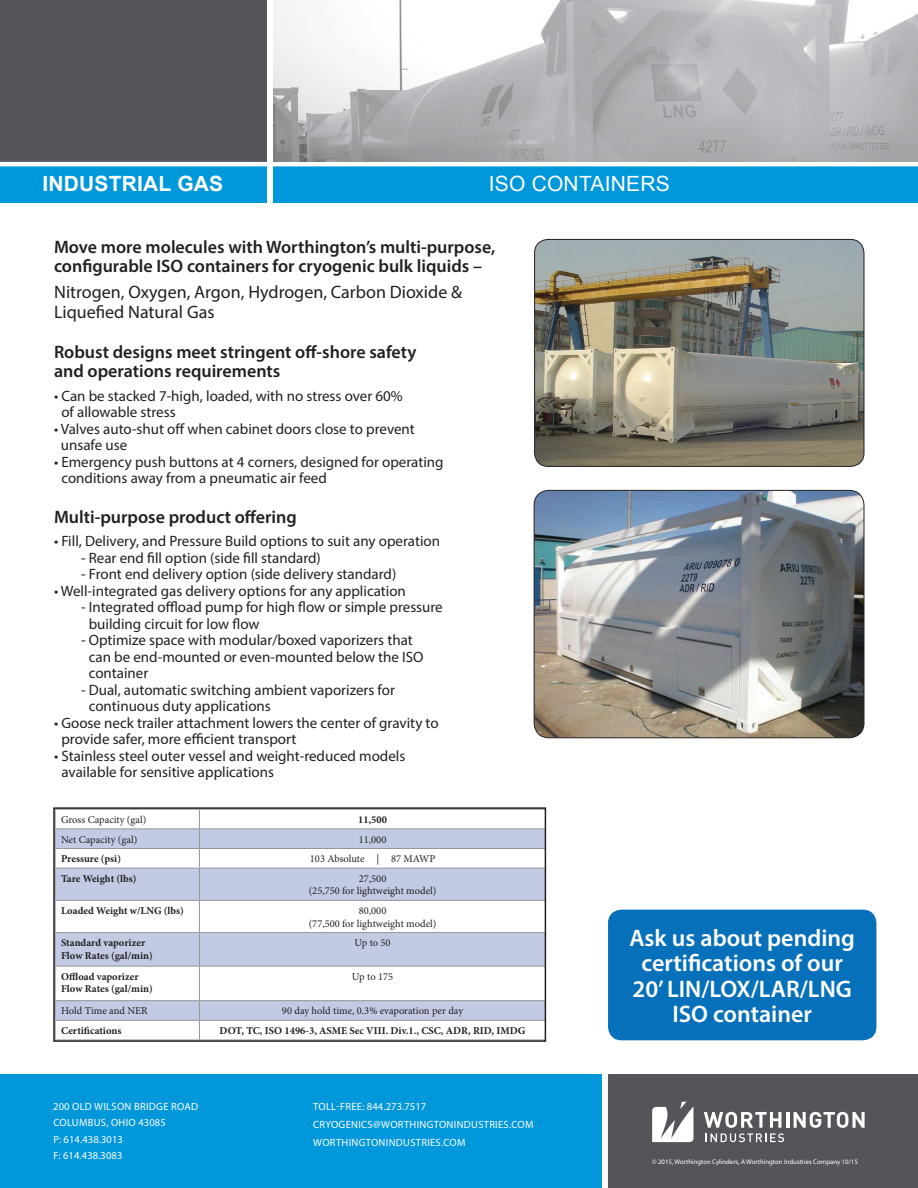
<style>
.page{position:relative;width:918px;height:1188px;background:#fff}
.page>*{position:absolute;margin:0;border:0;box-sizing:border-box;transform-origin:0 0}
.t1{font:600 24px/25.5px "Myriad Pro";color:#fff;text-align:center}
.t2{font:700 21px "Arial";letter-spacing:.01em;color:#fff}
.t3{font:21px "Arial";letter-spacing:.01em;color:#fff}
.t4{font:600 18px/19.5px "Myriad Pro";color:#231f20}
.t5{font:18px/19.5px "Myriad Pro";color:#231f20}
.t6{font:15px/16.5px "Myriad Pro";color:#231f20}
.t7{font:700 10.5px/12.6px "Minion Pro";color:#231f20}
.t8{font:10.5px/12.6px "Minion Pro";color:#231f20;text-align:center}
.t9{font:10.5px/18px "Myriad Pro";letter-spacing:.03em;color:#fff}
.t10{font:10.5px/16.5px "Myriad Pro";letter-spacing:.01em;color:#fff}
.t11{font:6.75px "Myriad Pro";color:#fff}
</style>
<div class="page">
<div style="left:608px;top:1074px;width:310px;height:114px;background:#54555a"></div>
<div style="left:0;top:1074px;width:602px;height:114px;background:#0097db"></div>
<div style="left:0;top:0;width:269px;height:172px;background:#54555a"></div>
<div style="left:0;top:163px;width:272px;height:40px;background:#0097db"></div>
<div style="left:273px;top:163px;width:645px;height:40px;background:#0097db"></div>
<hr style="left:0;top:162px;width:918px;height:4px;background:#fff">
<div style="left:267px;top:0;width:6px;height:218px;background:#fff"></div>
<img style="left:273px;top:0;width:645px;height:162px">
<hr style="left:786px;top:1112px;width:3px;height:16px;background:#fff">
<svg style="left:794px;top:1112px;width:71px;height:16px"></svg>
<svg style="left:704px;top:1112px;width:80px;height:30px"></svg>
<svg style="left:652px;top:1102px;width:41px;height:40px"></svg>
<img style="left:535px;top:239px;width:329px;height:227px">
<div style="left:534px;top:239px;width:330px;height:228px;border:1px solid #231f20;border-radius:14px"></div>
<img style="left:534px;top:490px;width:330px;height:248px">
<div style="left:534px;top:490px;width:330px;height:248px;border:1px solid #231f20;border-radius:15px"></div>
<svg style="left:56px;top:829px;width:487px;height:191px;fill:#c3cbe4"></svg>
<hr style="left:55px;top:828px;width:144px;height:1px;background:#939598">
<hr style="left:199px;top:828px;width:346px;height:1px;background:#939598">
<hr style="left:55px;top:848px;width:144px;height:1px;background:#939598">
<hr style="left:199px;top:848px;width:346px;height:1px;background:#939598">
<svg style="left:199px;top:810px;width:1px;height:58px"></svg>
<hr style="left:56px;top:868px;width:143px;height:1px;background:#939598">
<hr style="left:199px;top:868px;width:346px;height:1px;background:#939598">
<hr style="left:199px;top:869px;width:1px;height:31px;background:#939598">
<hr style="left:56px;top:900px;width:143px;height:1px;background:#939598">
<hr style="left:199px;top:900px;width:346px;height:1px;background:#939598">
<hr style="left:199px;top:901px;width:1px;height:31px;background:#939598">
<hr style="left:56px;top:932px;width:143px;height:1px;background:#939598">
<hr style="left:199px;top:932px;width:346px;height:1px;background:#939598">
<hr style="left:199px;top:933px;width:1px;height:33px;background:#939598">
<hr style="left:56px;top:966px;width:143px;height:1px;background:#939598">
<hr style="left:199px;top:966px;width:346px;height:1px;background:#939598">
<hr style="left:199px;top:966px;width:1px;height:34px;background:#939598">
<hr style="left:56px;top:1000px;width:143px;height:1px;background:#939598">
<hr style="left:199px;top:1000px;width:346px;height:1px;background:#939598">
<hr style="left:56px;top:1020px;width:143px;height:1px;background:#939598">
<hr style="left:199px;top:1020px;width:346px;height:1px;background:#939598">
<svg style="left:199px;top:1001px;width:1px;height:38px"></svg>
<div style="left:53px;top:807px;width:493px;height:235px;border:2px solid #231f20"></div>
<div style="left:608px;top:910px;width:268px;height:130px;background:#0770ba;border-radius:14px"></div>
<h2 class="t2" style="left:42px;top:170px;width:182px">INDUSTRIAL GAS</h2>
<h2 class="t3" style="left:489px;top:170px;width:182px">ISO CONTAINERS</h2>
<p class="t4" style="left:54px;top:237px;width:443px">Move more molecules with Worthington’s multi-purpose, configurable ISO containers for cryogenic bulk liquids –</p>
<p class="t5" style="left:54px;top:282px;width:410px">Nitrogen, Oxygen, Argon, Hydrogen, Carbon Dioxide &amp;<br>Liquefied Natural Gas</p>
<p class="t4" style="left:54px;top:341px;width:364px">Robust designs meet stringent off-shore safety and operations requirements</p>
<p class="t6" style="left:61px;top:387px;width:343px;text-indent:-7px">• Can be stacked 7-high, loaded, with no stress over 60% of allowable stress</p>
<p class="t6" style="left:61px;top:420px;width:355px;text-indent:-7px">• Valves auto-shut off when cabinet doors close to prevent unsafe use</p>
<p class="t6" style="left:61px;top:453px;width:384px;text-indent:-7px">• Emergency push buttons at 4 corners, designed for operating conditions away from a pneumatic air feed</p>
<p class="t4" style="left:54px;top:507px;width:244px">Multi-purpose product offering</p>
<p class="t6" style="left:54px;top:532px;width:388px">• Fill, Delivery, and Pressure Build options to suit any operation</p>
<p class="t6" style="left:81px;top:549px;width:241px">- Rear end fill option (side fill standard)</p>
<p class="t6" style="left:81px;top:565px;width:317px">- Front end delivery option (side delivery standard)</p>
<p class="t6" style="left:54px;top:582px;width:353px">• Well-integrated gas delivery options for any application</p>
<p class="t6" style="left:89px;top:598px;width:355px;text-indent:-8px">- Integrated offload pump for high flow or simple pressure building circuit for low flow</p>
<p class="t6" style="left:89px;top:631px;width:336px;text-indent:-8px">- Optimize space with modular/boxed vaporizers that can be end-mounted or even-mounted below the ISO container</p>
<p class="t6" style="left:89px;top:681px;width:308px;text-indent:-8px">- Dual, automatic switching ambient vaporizers for continuous duty applications</p>
<p class="t6" style="left:61px;top:714px;width:379px;text-indent:-7px">• Goose neck trailer attachment lowers the center of gravity to provide safer, more efficient transport</p>
<p class="t6" style="left:61px;top:747px;width:345px;text-indent:-7px">• Stainless steel outer vessel and weight-reduced models available for sensitive applications</p>
<p class="t8" style="left:61px;top:813px;width:87px">Gross Capacity (gal)</p>
<p class="t7" style="left:358px;top:813px;width:30px">11,500</p>
<p class="t8" style="left:61px;top:833px;width:78px">Net Capacity (gal)</p>
<p class="t8" style="left:359px;top:833px;width:29px">11,000</p>
<p class="t7" style="left:61px;top:852px;width:61px">Pressure (psi)</p>
<p class="t8" style="left:310px;top:853px;width:127px">103 Absolute | 87 MAWP</p>
<p class="t7" style="left:61px;top:872px;width:77px">Tare Weight (lbs)</p>
<p class="t8" style="left:309px;top:872px;width:129px">27,500<br>(25,750 for lightweight model)</p>
<p class="t7" style="left:61px;top:904px;width:124px">Loaded Weight w/LNG (lbs)</p>
<p class="t8" style="left:309px;top:904px;width:129px">80,000<br>(77,500 for lightweight model)</p>
<p class="t7" style="left:61px;top:936px;width:93px">Standard vaporizer<br>Flow Rates (gal/min)</p>
<p class="t8" style="left:355px;top:937px;width:38px">Up to 50</p>
<p class="t7" style="left:61px;top:970px;width:93px">Offload vaporizer<br>Flow Rates (gal/min)</p>
<p class="t8" style="left:352px;top:970px;width:43px">Up to 175</p>
<p class="t8" style="left:61px;top:1005px;width:88px">Hold Time and NER</p>
<p class="t8" style="left:282px;top:1005px;width:183px">90 day hold time, 0.3% evaporation per day</p>
<p class="t7" style="left:61px;top:1024px;width:62px">Certifications</p>
<p class="t7" style="left:220px;top:1024px;width:307px">DOT, TC, ISO 1496-3, ASME Sec VIII. Div.1., CSC, ADR, RID, IMDG</p>
<p class="t9" style="left:53px;top:1097px;width:126px">200 Old Wilson Bridge Roa</p>
<p class="t9" style="left:191px;top:1097px;width:8px">d</p>
<p class="t10" style="left:53px;top:1114px;width:114px">Columbus, Ohio 43085<br>P: 614.438.3013<br>F: 614.438.3083</p>
<p class="t9" style="left:313px;top:1097px;width:222px">Toll-free: 844.273.7517 cryogenics@WorthingtonIndustries.com<br>WorthingtonIndustries.com</p>
<h1 class="t1" style="left:629px;top:924px;width:227px">Ask us about pending certifications of our<br>20’ LIN/LOX/LAR/LNG<br>ISO container</h1>
<p class="t11" style="left:652px;top:1157px;width:207px">© 2015, Worthington Cylinders, A Worthington Industries Company 10/15</p>
</div>
